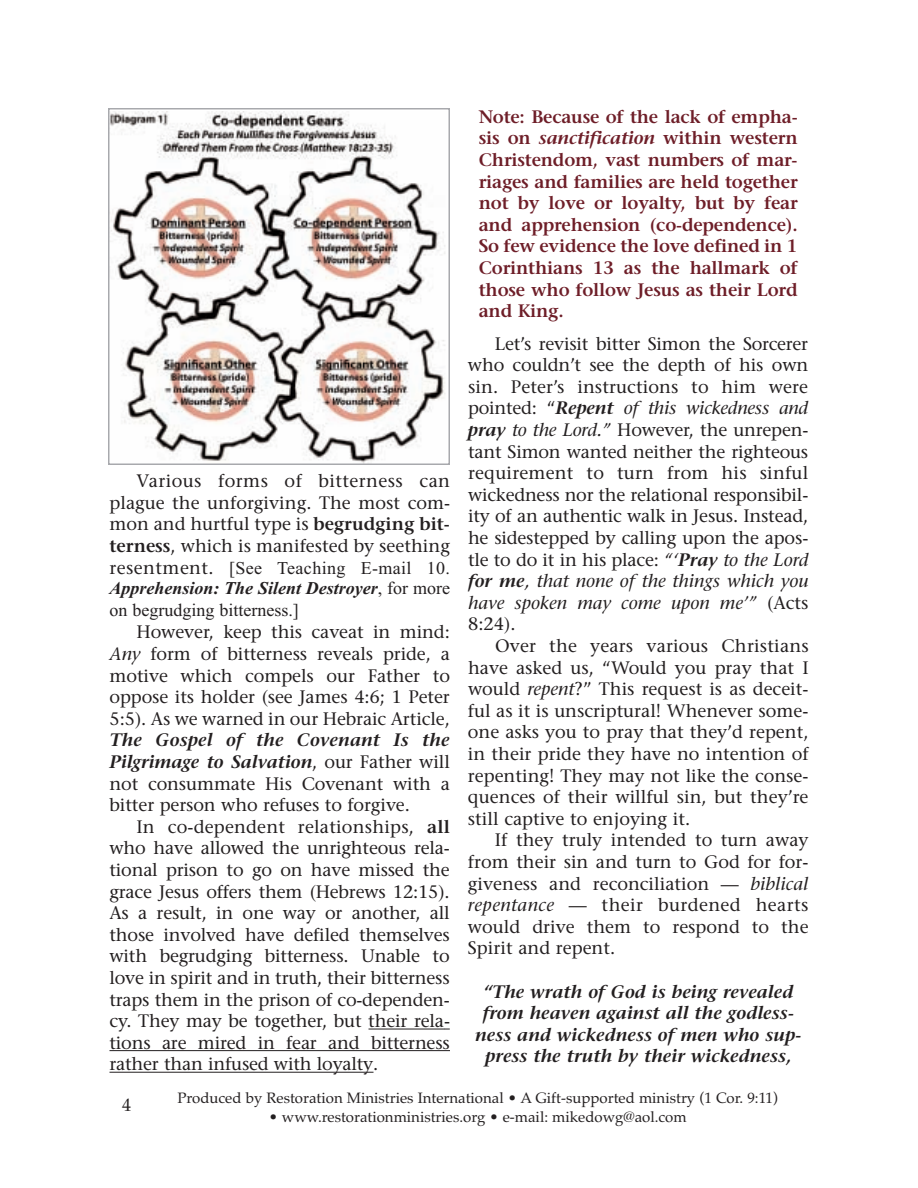
<style>
.page{position:relative;width:918px;height:1188px;background:#fff}
.page>*{position:absolute;margin:0;border:0;box-sizing:border-box;transform-origin:0 0}
.t1{font:18px/21.6px "Stone Serif";letter-spacing:-.005em;color:#231f20;text-align:justify}
.t2{font:600 18px/21.6px "Stone Serif";letter-spacing:-.01em;color:#6e1e28;text-align:justify}
.t3{font:italic 600 18px/21.6px "Stone Serif";color:#231f20;text-align:center}
.t4{font:18px/21.1px "Times New Roman";color:#231f20;text-align:justify}
.t5{font:18px "Palatino";color:#231f20}
.t6{font:15px "Palatino";color:#231f20}
.s1{font-style:italic}
.s2{font-weight:600;font-style:italic}
.s3{font-weight:600}
.s4{font-family:"Stone Serif"}
.s5{font-weight:700;font-style:italic}
</style>
<div class="page">
<hr style="left:369px;top:1029px;width:75px;height:1px;background:#231f20">
<hr style="left:110px;top:1050px;width:340px;height:1px;background:#231f20">
<hr style="left:110px;top:1072px;width:264px;height:1px;background:#231f20">
<img style="left:111px;top:112px;width:334px;height:350px">
<div style="left:108px;top:108px;width:342px;height:357px;border:2px solid #a8a9ad"></div>
<p class="t2" style="left:479px;top:108px;width:320px">Note: Because of the lack of empha&shy;sis on <span class="s1">sanctification</span> within western Christendom, vast numbers of mar&shy;riages and families are held together not by love or loyalty, but by fear and apprehension (co-dependence).<br>So few evidence the love defined in 1<br>Corinthians 13 as the hallmark of those who follow Jesus as their Lord and King.</p>
<p class="t1" style="left:468px;top:334px;width:342px;text-indent:27px">Let’s revisit bitter Simon the Sorcerer who couldn’t see the depth of his own sin. Peter’s instructions to him were pointed: “<span class="s2">Repent</span> <span class="s1">of this wickedness and </span><span class="s2">pray</span> <span class="s1">to the Lord.”</span> However, the unrepen&shy;tant Simon wanted neither the righteous requirement to turn from his sinful wickedness nor the relational responsibil&shy;ity of an authentic walk in Jesus. Instead, he sidestepped by calling upon the apos&shy;tle to do it in his place: <span class="s1">“‘</span><span class="s2">Pray</span> <span class="s1">to the Lord </span><span class="s2">for me</span><span class="s1">, that none of the things which you have spoken may come upon me’”</span> (Acts 8:24).</p>
<p class="t1" style="left:468px;top:637px;width:342px;text-indent:27px">Over the years various Christians have asked us, “Would you pray that I would <span class="s1">repent</span>?” This request is as deceit&shy;ful as it is unscriptural! Whenever some&shy;one asks you to pray that they’d repent, in their pride they have no intention of repenting! They may not like the conse&shy;quences of their willful sin, but they’re still captive to enjoying it.</p>
<p class="t1" style="left:468px;top:831px;width:342px;text-indent:27px">If they truly intended to turn away from their sin and turn to God for for&shy;giveness and reconciliation — <span class="s1">biblical repentance</span> — their burdened hearts would drive them to respond to the Spirit and repent.</p>
<p class="t3" style="left:475px;top:982px;width:328px">“The wrath of God is being revealed from heaven against all the godless&shy;ness and wickedness of men who sup&shy;press the truth by their wickedness,</p>
<p class="t6" style="left:177px;top:1089px;width:602px">Produced by Restoration Ministries International • A Gift-supported ministry (1 Cor. 9:11)</p>
<p class="t6" style="left:269px;top:1108px;width:419px">• www.restorationministries.org • e-mail: mikedowg@aol.com</p>
<p class="t1" style="left:110px;top:472px;width:342px;text-indent:27px">Various forms of bitterness can plague the unforgiving. The most com&shy;mon and hurtful type is <span class="s3">begrudging bit&shy;terness</span>, which is manifested by seething</p>
<p class="t4" style="left:110px;top:557px;width:342px"><span class="s4">resentment.</span> [See Teaching E-mail 10.<br><span class="s5">Apprehension: The Silent Destroyer</span>, for more on begrudging bitterness.]</p>
<p class="t1" style="left:110px;top:623px;width:342px;text-indent:27px">However, keep this caveat in mind:<br><span class="s1">Any</span> form of bitterness reveals pride, a motive which compels our Father to oppose its holder (see James 4:6; 1 Peter 5:5). As we warned in our Hebraic Article,</p>
<p class="t1" style="left:110px;top:731px;width:342px"><span class="s2">The Gospel of the Covenant Is the Pilgrimage to Salvation</span>, our Father will not consummate His Covenant with a bitter person who refuses to forgive.</p>
<p class="t1" style="left:110px;top:818px;width:342px;text-indent:27px">In co-dependent relationships, <span class="s3">all </span>who have allowed the unrighteous rela&shy;tional prison to go on have missed the grace Jesus offers them (Hebrews 12:15).<br>As a result, in one way or another, all those involved have defiled themselves with begrudging bitterness. Unable to love in spirit and in truth, their bitterness traps them in the prison of co-dependen&shy;cy. They may be together, but their rela&shy;tions are mired in fear and bitterness rather than infused with loyalty.</p>
<p class="t5" style="left:122px;top:1095px;width:10px">4</p>
</div>
